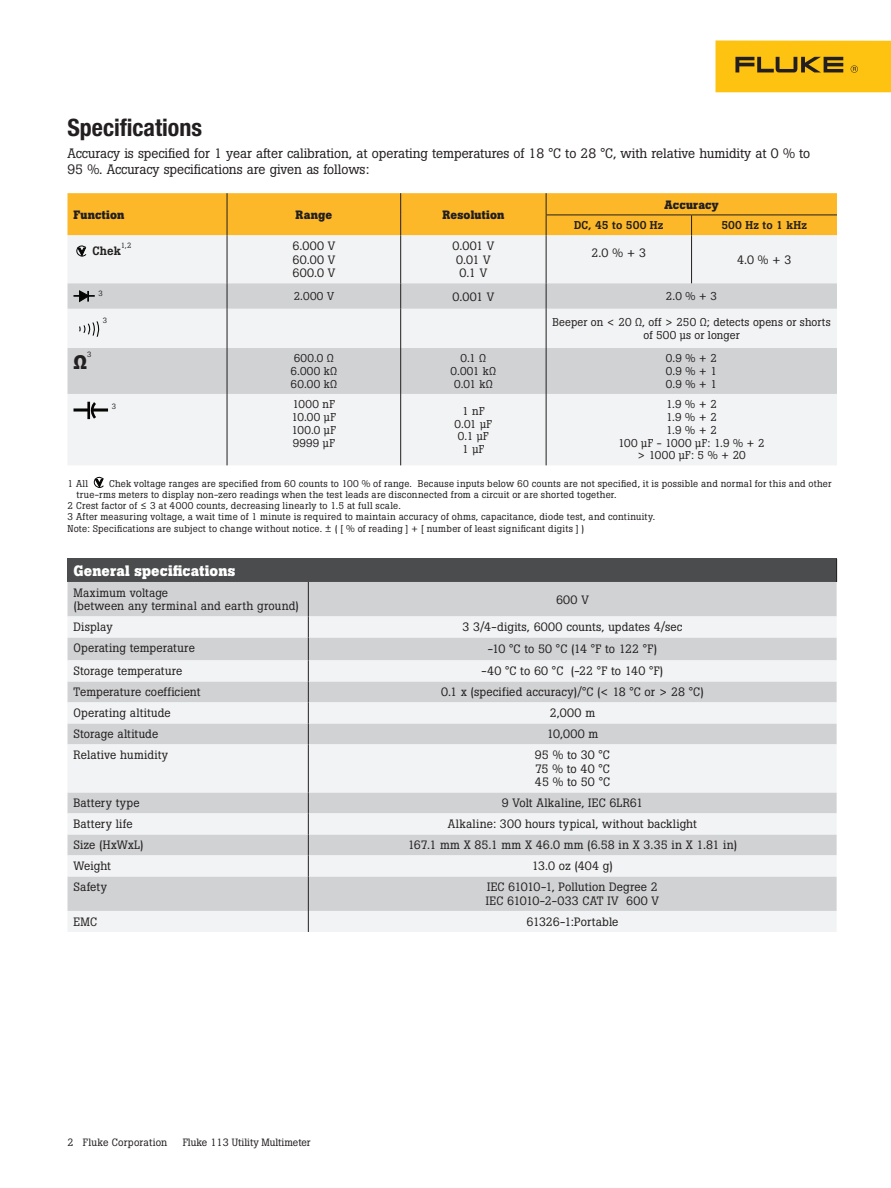
<style>
.page{position:relative;width:891px;height:1188px;background:#fff}
.page>*{position:absolute;margin:0;border:0;box-sizing:border-box;transform-origin:0 0}
.Specifications_heade{font:700 condensed 24px "Helvetica Neue LT Pro";color:#231f20}
.Table_body_center_al{font:700 19.5px "Boton Pro";color:#231f20}
.Table_category_divid{font:700 15px "Boton Pro";letter-spacing:.01em;color:#fff}
.Body{font:13.5px/15.8px "Boton Pro";letter-spacing:-.005em;color:#231f20}
.Table_body_center_al-2{font:12px/13.5px "Boton Pro";letter-spacing:.01em;color:#231f20;text-align:justify}
.Table_body_left_alig{font:12px/13.5px "Boton Pro";letter-spacing:.01em;color:#231f20}
.Table_body_center_al-3{font:12px "Boton Pro";letter-spacing:-.01em;color:#231f20}
.Table_spec_headers_c{font:700 12px "Boton Pro";letter-spacing:.015em;color:#231f20}
.Table_spec_headers_l{font:700 12px "Boton Pro";letter-spacing:.025em;color:#231f20}
.Table_body_left_alig-2{font:500 12px "Boton Pro";color:#231f20}
.Table_body_center_al-4{font:11.25px/12.8px "Boton Pro";letter-spacing:.02em;color:#231f20;text-align:center}
.Table_spec_headers_c-2{font:500 11.25px "Boton Pro";letter-spacing:.02em;color:#231f20}
.t1{font:10.5px "Boton Pro";color:#231f20}
.t2{font:10.5px "Boton Pro";letter-spacing:.02em;color:#231f20}
.Table_footnotes{font:9.75px/11.2px "Boton Pro";letter-spacing:.025em;color:#231f20}
.Table_body_left_alig-3{font:7.5px "Boton Pro";color:#231f20}
.Table_body_center_al-5{font:7.5px "Boton Pro";color:#231f20}
</style>
<div class="page">
<div style="left:716px;top:40px;width:175px;height:52px;background:#fec210"></div>
<svg style="left:735px;top:57px;width:108px;height:15px"></svg>
<svg style="left:851px;top:65px;width:7px;height:8px"></svg>
<div style="left:68px;top:235px;width:769px;height:230px;background:#f2f3f4"></div>
<svg style="left:68px;top:283px;width:769px;height:111px;fill:#d1d2d4"></svg>
<hr style="left:546px;top:235px;width:1px;height:48px;background:#231f20">
<hr style="left:691px;top:235px;width:1px;height:48px;background:#231f20">
<svg style="left:546px;top:283px;width:1px;height:26px"></svg>
<hr style="left:546px;top:309px;width:1px;height:39px;background:#231f20">
<hr style="left:546px;top:348px;width:1px;height:46px;background:#231f20">
<hr style="left:546px;top:394px;width:1px;height:71px;background:#231f20">
<div style="left:68px;top:193px;width:769px;height:42px;background:#fcb828"></div>
<hr style="left:227px;top:235px;width:1px;height:48px;background:#231f20">
<hr style="left:400px;top:235px;width:1px;height:48px;background:#231f20">
<svg style="left:227px;top:283px;width:1px;height:26px"></svg>
<svg style="left:400px;top:283px;width:1px;height:26px"></svg>
<hr style="left:227px;top:309px;width:1px;height:39px;background:#231f20">
<hr style="left:400px;top:309px;width:1px;height:39px;background:#231f20">
<hr style="left:227px;top:348px;width:1px;height:46px;background:#231f20">
<hr style="left:400px;top:348px;width:1px;height:46px;background:#231f20">
<hr style="left:227px;top:394px;width:1px;height:71px;background:#231f20">
<hr style="left:400px;top:394px;width:1px;height:71px;background:#231f20">
<hr style="left:74px;top:295px;width:21px;height:2px;background:#050504">
<svg style="left:80px;top:291px;width:9px;height:11px"></svg>
<svg style="left:79px;top:321px;width:20px;height:17px"></svg>
<svg style="left:74px;top:408px;width:12px;height:4px"></svg>
<svg style="left:99px;top:408px;width:9px;height:4px"></svg>
<svg style="left:86px;top:400px;width:13px;height:22px"></svg>
<svg style="left:75px;top:244px;width:11px;height:13px"></svg>
<div style="left:68px;top:559px;width:769px;height:23px;background:#4b4c4d"></div>
<div style="left:68px;top:582px;width:769px;height:34px;background:#d1d2d4"></div>
<svg style="left:68px;top:616px;width:769px;height:316px;fill:#f2f3f4"></svg>
<hr style="left:308px;top:582px;width:1px;height:34px;background:#231f20">
<svg style="left:308px;top:616px;width:1px;height:128px"></svg>
<hr style="left:308px;top:744px;width:1px;height:48px;background:#231f20">
<svg style="left:308px;top:792px;width:1px;height:84px"></svg>
<hr style="left:308px;top:876px;width:1px;height:35px;background:#231f20">
<svg style="left:308px;top:911px;width:1px;height:21px"></svg>
<svg style="left:836px;top:559px;width:1px;height:23px"></svg>
<svg style="left:93px;top:476px;width:11px;height:12px"></svg>
<p class="Specifications_heade" style="left:68px;top:113px;width:136px">Specifications</p>
<p class="Body" style="left:68px;top:145px;width:744px">Accuracy is specified for 1 year after calibration, at operating temperatures of 18 °C to 28 °C, with relative humidity at 0 % to<br>95 %. Accuracy specifications are given as follows:</p>
<p class="Table_spec_headers_l" style="left:74px;top:207px;width:52px">Function</p>
<p class="Table_spec_headers_c" style="left:296px;top:207px;width:38px">Range</p>
<p class="Table_spec_headers_c" style="left:442px;top:207px;width:64px">Resolution</p>
<p class="Table_spec_headers_c" style="left:664px;top:197px;width:56px">Accuracy</p>
<p class="Table_spec_headers_c-2" style="left:574px;top:218px;width:91px">DC, 45 to 500 Hz</p>
<p class="Table_spec_headers_c-2" style="left:721px;top:218px;width:87px">500 Hz to 1 kHz</p>
<p class="Table_body_left_alig-3" style="left:121px;top:240px;width:12px">1,2</p>
<p class="Table_body_center_al-2" style="left:292px;top:239px;width:44px">6.000 V 60.00 V 600.0 V</p>
<p class="Table_body_center_al-2" style="left:452px;top:239px;width:43px;text-align:center">0.001 V<br>0.01 V<br>0.1 V</p>
<p class="Table_body_center_al-2" style="left:592px;top:246px;width:56px">2.0 % + 3</p>
<p class="Table_body_left_alig-2" style="left:92px;top:243px;width:30px">Chek</p>
<p class="Table_body_center_al-2" style="left:737px;top:253px;width:56px">4.0 % + 3</p>
<p class="Table_body_left_alig-3" style="left:99px;top:288px;width:6px">3</p>
<p class="Table_body_center_al-4" style="left:294px;top:290px;width:42px">2.000 V</p>
<p class="Table_body_center_al-2" style="left:452px;top:290px;width:43px">0.001 V</p>
<p class="Table_body_center_al-4" style="left:666px;top:290px;width:53px">2.0 % + 3</p>
<p class="Table_body_left_alig-3" style="left:103px;top:316px;width:6px">3</p>
<p class="Table_body_center_al-4" style="left:552px;top:316px;width:280px">Beeper on &lt; 20 Ω, off &gt; 250 Ω; detects opens or shorts of 500 µs or longer</p>
<p class="Table_body_center_al-5" style="left:87px;top:350px;width:6px">3</p>
<p class="Table_body_center_al-4" style="left:291px;top:352px;width:48px;text-align:left">600.0 Ω<br>6.000 kΩ<br>60.00 kΩ</p>
<p class="Table_body_center_al-4" style="left:451px;top:352px;width:47px">0.1 Ω<br>0.001 kΩ<br>0.01 kΩ</p>
<p class="Table_body_center_al-4" style="left:666px;top:352px;width:53px;text-align:justify">0.9 % + 2<br>0.9 % + 1<br>0.9 % + 1</p>
<p class="Table_body_left_alig-3" style="left:112px;top:402px;width:6px">3</p>
<p class="Table_body_center_al-4" style="left:292px;top:398px;width:46px;text-align:justify">1000 nF 10.00 µF 100.0 µF 9999 µF</p>
<p class="Table_body_center_al-4" style="left:455px;top:404px;width:39px">1 nF<br>0.01 µF<br>0.1 µF<br>1 µF</p>
<p class="Table_body_center_al-4" style="left:618px;top:398px;width:148px">1.9 % + 2<br>1.9 % + 2<br>1.9 % + 2<br>100 µF - 1000 µF: 1.9 % + 2 &gt; 1000 µF: 5 % + 20</p>
<p class="Table_body_center_al" style="left:74px;top:349px;width:15px">Ω</p>
<p class="Table_footnotes" style="left:76px;top:478px;width:757px;text-indent:33px">Chek voltage ranges are specified from 60 counts to 100 % of range. Because inputs below 60 counts are not specified, it is possible and normal for this and other true-rms meters to display non-zero readings when the test leads are disconnected from a circuit or are shorted together.</p>
<p class="Table_footnotes" style="left:68px;top:500px;width:335px">2 Crest factor of ≤ 3 at 4000 counts, decreasing linearly to 1.5 at full scale.</p>
<p class="Table_footnotes" style="left:68px;top:511px;width:589px">3 After measuring voltage, a wait time of 1 minute is required to maintain accuracy of ohms, capacitance, diode test, and continuity.</p>
<p class="Table_footnotes" style="left:68px;top:523px;width:518px">Note: Specifications are subject to change without notice. ± ( [ % of reading ] + [ number of least significant digits ] )</p>
<p class="Table_footnotes" style="left:68px;top:478px;width:22px">1 All</p>
<p class="Table_category_divid" style="left:74px;top:561px;width:163px">General specifications</p>
<p class="Table_body_left_alig" style="left:74px;top:586px;width:227px">Maximum voltage<br>(between any terminal and earth ground)</p>
<p class="Table_body_center_al-2" style="left:556px;top:593px;width:34px">600 V</p>
<p class="Table_body_left_alig" style="left:74px;top:621px;width:41px">Display</p>
<p class="Table_body_center_al-2" style="left:462px;top:621px;width:221px">3 3/4-digits, 6000 counts, updates 4/sec</p>
<p class="Table_body_left_alig" style="left:74px;top:642px;width:123px">Operating temperature</p>
<p class="Table_body_center_al-3" style="left:488px;top:641px;width:171px">-10 °C to 50 °C (14 °F to 122 °F)</p>
<p class="Table_body_left_alig" style="left:74px;top:665px;width:111px">Storage temperature</p>
<p class="Table_body_center_al-2" style="left:481px;top:665px;width:183px">-40 °C to 60 °C (-22 °F to 140 °F)</p>
<p class="Table_body_left_alig" style="left:74px;top:686px;width:129px">Temperature coefficient</p>
<p class="Table_body_center_al-2" style="left:441px;top:686px;width:264px">0.1 x (specified accuracy)/°C (&lt; 18 °C or &gt; 28 °C)</p>
<p class="Table_body_left_alig" style="left:74px;top:707px;width:99px">Operating altitude</p>
<p class="Table_body_center_al-2" style="left:550px;top:707px;width:47px">2,000 m</p>
<p class="Table_body_left_alig" style="left:74px;top:728px;width:86px">Storage altitude</p>
<p class="Table_body_center_al-2" style="left:547px;top:728px;width:53px">10,000 m</p>
<p class="Table_body_left_alig" style="left:74px;top:749px;width:96px">Relative humidity</p>
<p class="Table_body_center_al-2" style="left:535px;top:749px;width:77px">95 % to 30 °C</p>
<p class="Table_body_center_al-2" style="left:535px;top:762px;width:76px">75 % to 40 °C</p>
<p class="Table_body_center_al-2" style="left:535px;top:776px;width:77px">45 % to 50 °C</p>
<p class="Table_body_left_alig" style="left:74px;top:797px;width:68px">Battery type</p>
<p class="Table_body_center_al-2" style="left:502px;top:797px;width:143px">9 Volt Alkaline, IEC 6LR61</p>
<p class="Table_body_left_alig" style="left:74px;top:818px;width:61px">Battery life</p>
<p class="Table_body_center_al-2" style="left:448px;top:818px;width:251px">Alkaline: 300 hours typical, without backlight</p>
<p class="Table_body_left_alig" style="left:74px;top:839px;width:72px">Size (HxWxL)</p>
<p class="Table_body_center_al-2" style="left:408px;top:839px;width:331px">167.1 mm X 85.1 mm X 46.0 mm (6.58 in X 3.35 in X 1.81 in)</p>
<p class="Table_body_left_alig" style="left:74px;top:860px;width:39px">Weight</p>
<p class="Table_body_center_al-2" style="left:532px;top:860px;width:83px">13.0 oz (404 g)</p>
<p class="Table_body_left_alig" style="left:74px;top:881px;width:35px">Safety</p>
<p class="Table_body_center_al-2" style="left:487px;top:881px;width:172px">IEC 61010-1, Pollution Degree 2</p>
<p class="Table_body_center_al-2" style="left:486px;top:894px;width:175px">IEC 61010-2-033 CAT IV 600 V</p>
<p class="Table_body_left_alig" style="left:74px;top:915px;width:25px">EMC</p>
<p class="Table_body_center_al-2" style="left:526px;top:915px;width:94px">61326-1:Portable</p>
<p class="t2" style="left:68px;top:1136px;width:101px">2 Fluke Corporation</p>
<p class="t1" style="left:183px;top:1136px;width:129px">Fluke 113 Utility Multimeter</p>
</div>
